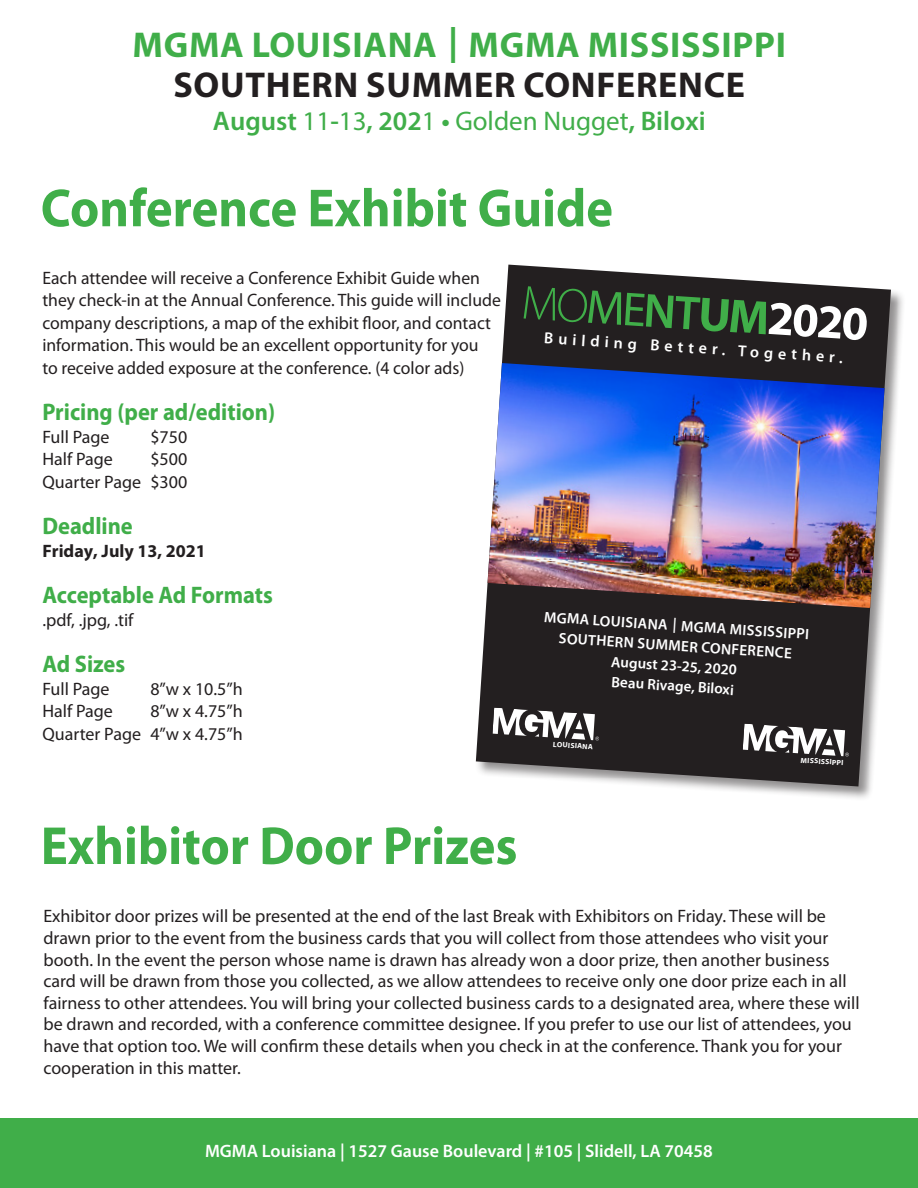
<style>
.page{position:relative;width:918px;height:1188px;background:#fff}
.page>*{position:absolute;margin:0;border:0;box-sizing:border-box;transform-origin:0 0}
.t1{font:700 54px "Myriad Pro";color:#40ae49;scale:.94 1}
.t2{font:700 48px "Myriad Pro";color:#fff}
.t3{font:700 36px/40.2px "Myriad Pro";letter-spacing:.02em;color:#40ae49;text-align:center}
.t4{font:600 27px "Myriad Pro";color:#40ae49}
.t5{font:700 24px "Myriad Pro";color:#40ae49;scale:.94 1}
.t6{font:18px/21.6px "Myriad Pro";color:#231f20}
.t7{font:600 18px "Myriad Pro";color:#fff}
.t8{font:700 18px "Myriad Pro";color:#231f20}
.t9{font:600 16.05px "Myriad Pro";color:#fff}
.t10{font:600 15.15px/20.1px "Myriad Pro";color:#fff;text-align:center}
.t11{font:700 7.65px "Myriad Pro";color:#fff}
.s1{color:#231f20}
.s2{font-weight:400}
.s3{font-weight:300;color:#40ae49}
.s4{font-weight:400;color:#40ae49}
.s5{font-weight:600;color:#40ae49}
.s6{color:#40ae49}
</style>
<div class="page">
<div style="left:475px;top:264px;width:431px;height:537px;background:#231f20;opacity:.5"></div>
<svg style="left:476px;top:265px;width:415px;height:521px;fill:#231f20"></svg>
<svg style="left:492px;top:708px;width:107px;height:33px"></svg>
<svg style="left:743px;top:724px;width:106px;height:33px"></svg>
<img style="left:488px;top:363px;width:397px;height:245px">
<div style="left:0;top:1119px;width:918px;height:69px;background:#40ae49"></div>
<p class="t3" style="left:133px;top:24px;width:655px">MGMA LOUISIANA | MGMA MISSISSIPPI<br><span class="s1">SOUTHERN SUMMER CONFERENCE</span></p>
<p class="t4" style="left:213px;top:103px;width:494px">August <span class="s2">11</span>-<span class="s2">13</span>, 202<span class="s2">1</span> • <span class="s2">Golden Nugget</span>, Biloxi</p>
<p class="t1" style="left:41px;top:173px;width:610px">Conference Exhibit Guide</p>
<p class="t6" style="left:42px;top:266px;width:460px;line-height:22.5px">Each attendee will receive a Conference Exhibit Guide when they check-in at the Annual Conference. This guide will include company descriptions, a map of the exhibit floor, and contact information. This would be an excellent opportunity for you</p>
<p class="t6" style="left:42px;top:356px;width:424px">to receive added exposure at the conference. (4 color ads)</p>
<p class="t5" style="left:42px;top:396px;width:249px">Pricing (per ad/edition)</p>
<p class="t6" style="left:42px;top:425px;width:69px">Full Page</p>
<p class="t6" style="left:150px;top:425px;width:38px">$750</p>
<p class="t6" style="left:42px;top:448px;width:72px">Half Page</p>
<p class="t6" style="left:150px;top:448px;width:38px">$500</p>
<p class="t6" style="left:42px;top:470px;width:146px">Quarter Page $300</p>
<p class="t5" style="left:42px;top:510px;width:98px">Deadline</p>
<p class="t8" style="left:42px;top:539px;width:165px">Friday, July 13, 2021</p>
<p class="t5" style="left:42px;top:579px;width:247px">Acceptable Ad Formats</p>
<p class="t6" style="left:42px;top:608px;width:93px">.pdf, .jpg, .tif</p>
<p class="t5" style="left:42px;top:648px;width:90px">Ad Sizes</p>
<p class="t6" style="left:42px;top:678px;width:69px">Full Page</p>
<p class="t6" style="left:150px;top:678px;width:94px">8”w x 10.5”h</p>
<p class="t6" style="left:42px;top:700px;width:72px">Half Page</p>
<p class="t6" style="left:42px;top:700px;width:202px;line-height:22.6px;text-align:right">8”w x 4.75”h<br>Quarter Page 4”w x 4.75”h</p>
<p class="t2" style="left:524px;top:269px;width:349px;rotate:4deg"><span class="s3">MO</span><span class="s4">ME</span><span class="s5">NT</span><span class="s6">UM</span>2020</p>
<p class="t9" style="left:545px;top:327px;width:301px;rotate:4deg">Building Better. Together.</p>
<p class="t10" style="left:545px;top:606px;width:267px;rotate:4deg">MGMA LOUISIANA | MGMA MISSISSIPPI<br>SOUTHERN SUMMER CONFERENCE<br>August 23-25, 2020<br>Beau Rivage, Biloxi</p>
<p class="t11" style="left:553px;top:739px;width:41px;rotate:4deg">LOUISIANA</p>
<p class="t11" style="left:801px;top:755px;width:44px;rotate:4deg">MISSISSIPPI</p>
<p class="t1" style="left:41px;top:811px;width:509px">Exhibitor Door Prizes</p>
<p class="t6" style="left:43px;top:905px;width:818px">Exhibitor door prizes will be presented at the end of the last Break with Exhibitors on Friday. These will be drawn prior to the event from the business cards that you will collect from those attendees who visit your booth. In the event the person whose name is drawn has already won a door prize, then another business card will be drawn from those you collected, as we allow attendees to receive only one door prize each in all fairness to other attendees. You will bring your collected business cards to a designated area, where these will be drawn and recorded, with a conference committee designee. If you prefer to use our list of attendees, you have that option too. We will confirm these details when you check in at the conference. Thank you for your cooperation in this matter.</p>
<p class="t7" style="left:205px;top:1140px;width:509px">MGMA Louisiana | 1527 Gause Boulevard | #105 | Slidell, LA 70458</p>
</div>
